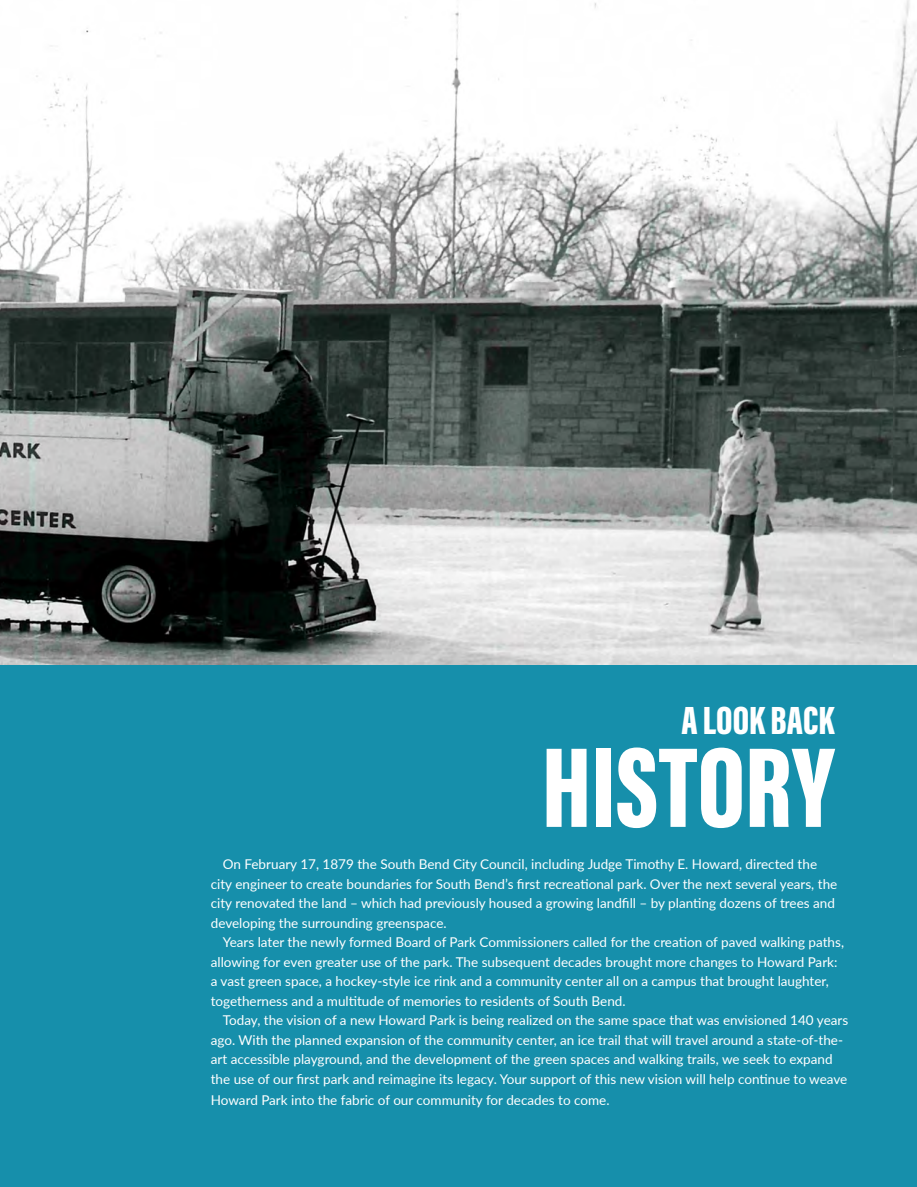
<style>
.page{position:relative;width:917px;height:1187px;background:#fff}
.page>*{position:absolute;margin:0;border:0;box-sizing:border-box;transform-origin:0 0}
.t1{font:900 117px "Acumin Pro Extra Cond";color:#fff}
.t2{font:900 40.5px "Acumin Pro Extra Cond";color:#fff}
.t3{font:13.5px/19.5px "Lato";color:#fff}
</style>
<div class="page">
<div style="left:0;top:664px;width:916px;height:522px;background:#118da9"></div>
<img style="left:0;top:0;width:916px;height:664px">
<p class="t2" style="left:681px;top:695px;width:155px">A LOOK BACK</p>
<p class="t1" style="left:541px;top:715px;width:294px">HISTORY</p>
<p class="t3" style="left:211px;top:853px;width:628px;text-indent:12px">On February 17, 1879 the South Bend City Council, including Judge Timothy E. Howard, directed the city engineer to create boundaries for South Bend’s first recreational park. Over the next several years, the city renovated the land – which had previously housed a growing landfill – by planting dozens of trees and developing the surrounding greenspace.</p>
<p class="t3" style="left:211px;top:931px;width:634px;text-indent:12px">Years later the newly formed Board of Park Commissioners called for the creation of paved walking paths, allowing for even greater use of the park. The subsequent decades brought more changes to Howard Park: a vast green space, a hockey-style ice rink and a community center all on a campus that brought laughter, togetherness and a multitude of memories to residents of South Bend.</p>
<p class="t3" style="left:211px;top:1009px;width:638px;text-indent:12px">Today, the vision of a new Howard Park is being realized on the same space that was envisioned 140 years ago. With the planned expansion of the community center, an ice trail that will travel around a state-of-the&shy;art accessible playground, and the development of the green spaces and walking trails, we seek to expand the use of our first park and reimagine its legacy. Your support of this new vision will help continue to weave</p>
<p class="t3" style="left:211px;top:1089px;width:400px">Howard Park into the fabric of our community for decades to come.</p>
</div>
